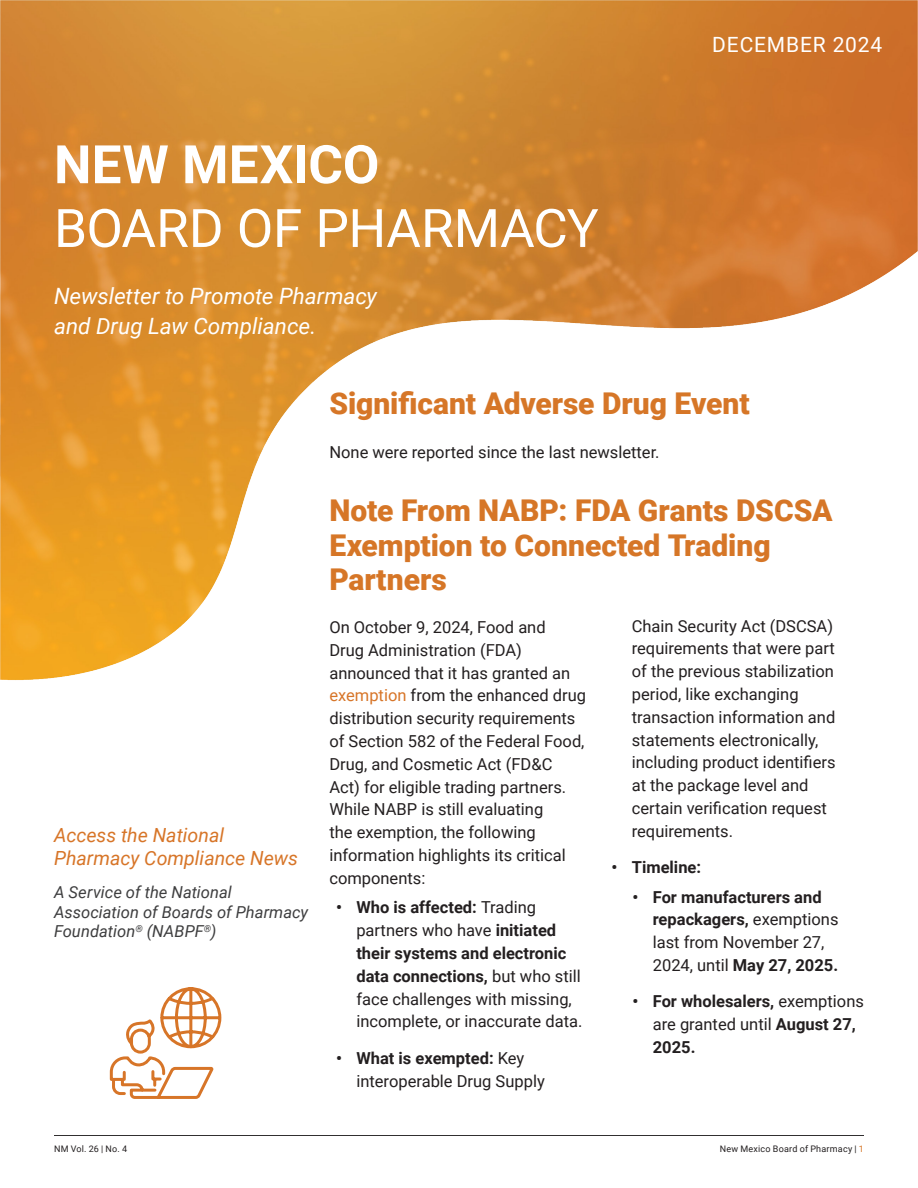
<style>
.page{position:relative;width:918px;height:1188px;background:#fff}
.page>*{position:absolute;margin:0;border:0;box-sizing:border-box;transform-origin:0 0}
.Newsletter_Title{font:53.1px/63.8px "Roboto";letter-spacing:-.005em;color:#fff}
.t1{font:900 30px/34.5px "Roboto";color:#d67627}
.Newsletter_Subtitle{font:italic 22.5px/30px "Roboto";color:#fff}
.t2{font:21px "Roboto";letter-spacing:.04em;color:#fff}
.National_Pharmacy_Compliance_News{font:italic 19.5px/23.4px "Roboto";color:#d77528}
.Body_Text{font:16.5px/22.8px "Roboto";color:#231f20}
.t3{font:700 16.5px/22.8px "Roboto";color:#231f20}
.A_Service_of_NABPF{font:italic 16.5px/19.5px "Roboto";color:#3e3e3f}
.t4{font:9px "Roboto";letter-spacing:.025em;color:#231f20}
.s1{font-weight:700}
.s2{color:#d77528}
.s3{font-weight:400}
.s4{color:#d67627}
</style>
<div class="page">
<hr style="left:54px;top:1135px;width:810px;height:1px;background:#312f30">
<img style="left:0;top:0;width:918px;height:681px">
<svg style="left:109px;top:987px;width:113px;height:112px"></svg>
<p class="Newsletter_Title" style="left:54px;top:130px;width:546px"><span class="s1">NEW MEXICO<br></span>BOARD OF PHARMACY</p>
<p class="Newsletter_Subtitle" style="left:54px;top:280px;width:325px">Newsletter to Promote Pharmacy and Drug Law Compliance.</p>
<p class="t2" style="left:712px;top:30px;width:172px">DECEMBER 2024</p>
<p class="National_Pharmacy_Compliance_News" style="left:54px;top:823px;width:246px">Access the National<br>Pharmacy Compliance News</p>
<p class="A_Service_of_NABPF" style="left:54px;top:882px;width:256px">A Service of the National<br>Association of Boards of Pharmacy<br>Foundation<sup>®</sup> (NABPF<sup>®</sup>)</p>
<h1 class="t1" style="left:329px;top:385px;width:422px">Significant Adverse Drug Event</h1>
<p class="Body_Text" style="left:329px;top:440px;width:332px">None were reported since the last newsletter.</p>
<h1 class="t1" style="left:329px;top:492px;width:505px">Note From NABP: FDA Grants DSCSA<br>Exemption to Connected Trading<br>Partners</h1>
<p class="Body_Text" style="left:329px;top:615px;width:258px">On October 9, 2024, Food and<br>Drug Administration (FDA) announced that it has granted an <span class="s2">exemption</span> from the enhanced drug distribution security requirements of Section 582 of the Federal Food,<br>Drug, and Cosmetic Act (FD&amp;C<br>Act) for eligible trading partners.<br>While NABP is still evaluating<br>the exemption, the following information highlights its critical components:</p>
<p class="Body_Text" style="left:356px;top:896px;width:228px;text-indent:-20px"><span class="s1">• Who is affected:</span> Trading partners who have <span class="s1">initiated their systems and electronic data connections,</span> but who still face challenges with missing, incomplete, or inaccurate data.</p>
<p class="Body_Text" style="left:356px;top:1046px;width:190px;text-indent:-20px"><span class="s1">• What is exempted:</span> Key interoperable Drug Supply</p>
<p class="Body_Text" style="left:632px;top:614px;width:205px">Chain Security Act (DSCSA) requirements that were part of the previous stabilization period, like exchanging transaction information and statements electronically, including product identifiers at the package level and certain verification request requirements.</p>
<p class="t3" style="left:612px;top:855px;width:91px">• Timeline:</p>
<p class="t3" style="left:653px;top:885px;width:187px;text-indent:-20px">• For manufacturers and repackagers, <span class="s3">exemptions last from November 27,<br>2024, until</span> May 27, 2025.</p>
<p class="t3" style="left:653px;top:989px;width:213px;text-indent:-20px">• For wholesalers, <span class="s3">exemptions are granted until</span> August 27,<br>2025.</p>
<p class="t4" style="left:54px;top:1142px;width:75px">NM Vol. 26 | No. 4</p>
<p class="t4" style="left:720px;top:1142px;width:146px">New Mexico Board of Pharmacy | <span class="s4">1</span></p>
</div>
